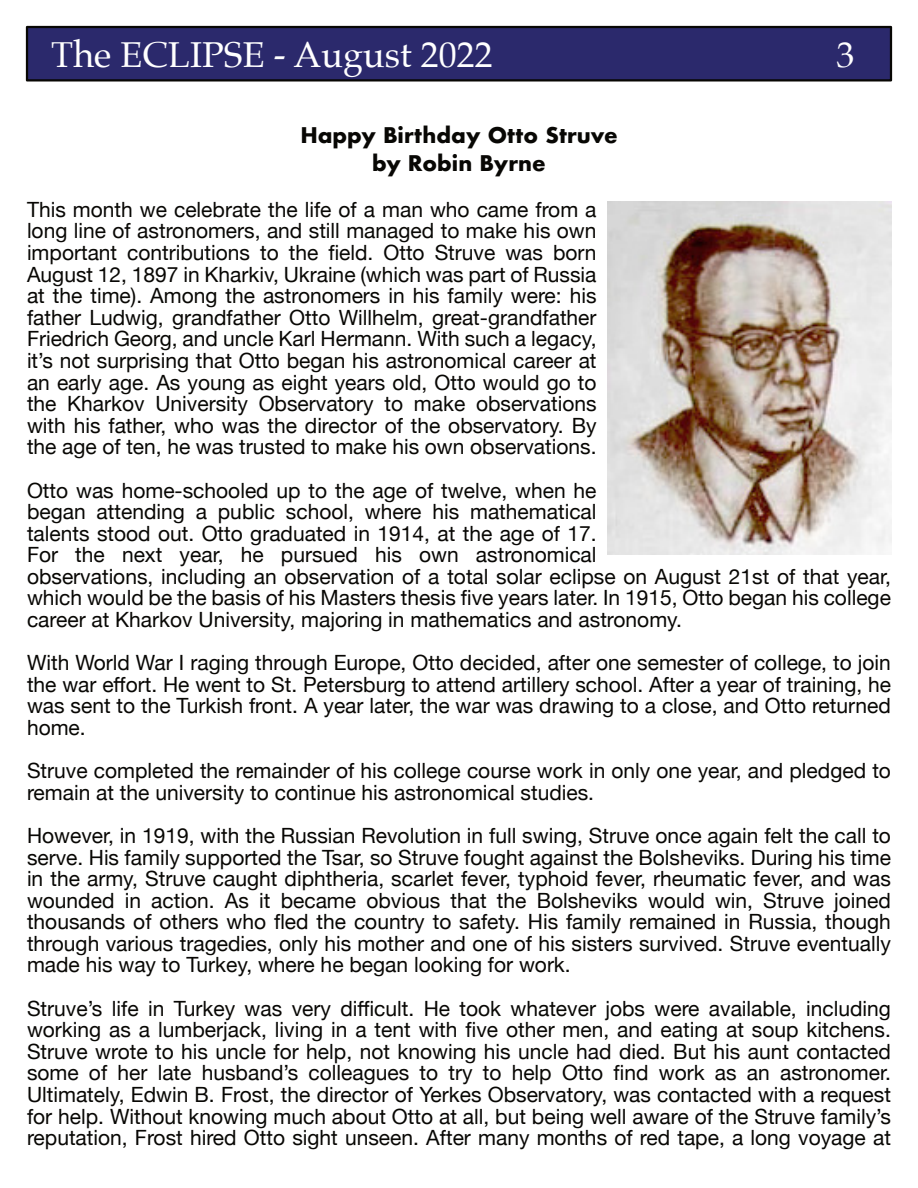
<style>
.page{position:relative;width:918px;height:1188px;background:#fff}
.page>*{position:absolute;margin:0;border:0;box-sizing:border-box;transform-origin:0 0}
.t1{font:36px "Palatino";color:#fff}
.t2{font:21px/21.6px "Helvetica Neue";color:#080704;text-align:justify}
.t3{font:700 21px/27.9px "Futura";color:#080704;text-align:center}
</style>
<div class="page">
<div style="left:26px;top:26px;width:866px;height:56px;background:#2b296c;border:2px solid #080704"></div>
<img style="left:607px;top:202px;width:284px;height:353px">
<h1 class="t1" style="left:51px;top:37px;width:443px">The ECLIPSE - August 2022</h1>
<h1 class="t1" style="left:837px;top:37px;width:19px">3</h1>
<p class="t3" style="left:300px;top:123px;width:319px">Happy Birthday Otto Struve by Robin Byrne</p>
<p class="t2" style="left:27px;top:198px;width:571px">This month we celebrate the life of a man who came from a long line of astronomers, and still managed to make his own important contributions to the field. Otto Struve was born August 12, 1897 in Kharkiv, Ukraine (which was part of Russia at the time). Among the astronomers in his family were: his father Ludwig, grandfather Otto Willhelm, great-grandfather Friedrich Georg, and uncle Karl Hermann. With such a legacy, it’s not surprising that Otto began his astronomical career at an early age. As young as eight years old, Otto would go to the Kharkov University Observatory to make observations with his father, who was the director of the observatory. By the age of ten, he was trusted to make his own observations.</p>
<p class="t2" style="left:27px;top:479px;width:865px;text-align:left">Otto was home-schooled up to the age of twelve, when he<br>began attending a public school, where his mathematical<br>talents stood out. Otto graduated in 1914, at the age of 17.<br>For the next year, he pursued his own astronomical<br>observations, including an observation of a total solar eclipse on August 21st of that year, which would be the basis of his Masters thesis five years later. In 1915, Otto began his college career at Kharkov University, majoring in mathematics and astronomy.</p>
<p class="t2" style="left:27px;top:652px;width:866px">With World War I raging through Europe, Otto decided, after one semester of college, to join the war effort. He went to St. Petersburg to attend artillery school. After a year of training, he was sent to the Turkish front. A year later, the war was drawing to a close, and Otto returned home.</p>
<p class="t2" style="left:27px;top:760px;width:866px">Struve completed the remainder of his college course work in only one year, and pledged to remain at the university to continue his astronomical studies.</p>
<p class="t2" style="left:27px;top:824px;width:866px">However, in 1919, with the Russian Revolution in full swing, Struve once again felt the call to serve. His family supported the Tsar, so Struve fought against the Bolsheviks. During his time in the army, Struve caught diphtheria, scarlet fever, typhoid fever, rheumatic fever, and was wounded in action. As it became obvious that the Bolsheviks would win, Struve joined thousands of others who fled the country to safety. His family remained in Russia, though through various tragedies, only his mother and one of his sisters survived. Struve eventually made his way to Turkey, where he began looking for work.</p>
<p class="t2" style="left:27px;top:997px;width:866px">Struve’s life in Turkey was very difficult. He took whatever jobs were available, including working as a lumberjack, living in a tent with five other men, and eating at soup kitchens.<br>Struve wrote to his uncle for help, not knowing his uncle had died. But his aunt contacted some of her late husband’s colleagues to try to help Otto find work as an astronomer.<br>Ultimately, Edwin B. Frost, the director of Yerkes Observatory, was contacted with a request for help. Without knowing much about Otto at all, but being well aware of the Struve family’s reputation, Frost hired Otto sight unseen. After many months of red tape, a long voyage at</p>
</div>
